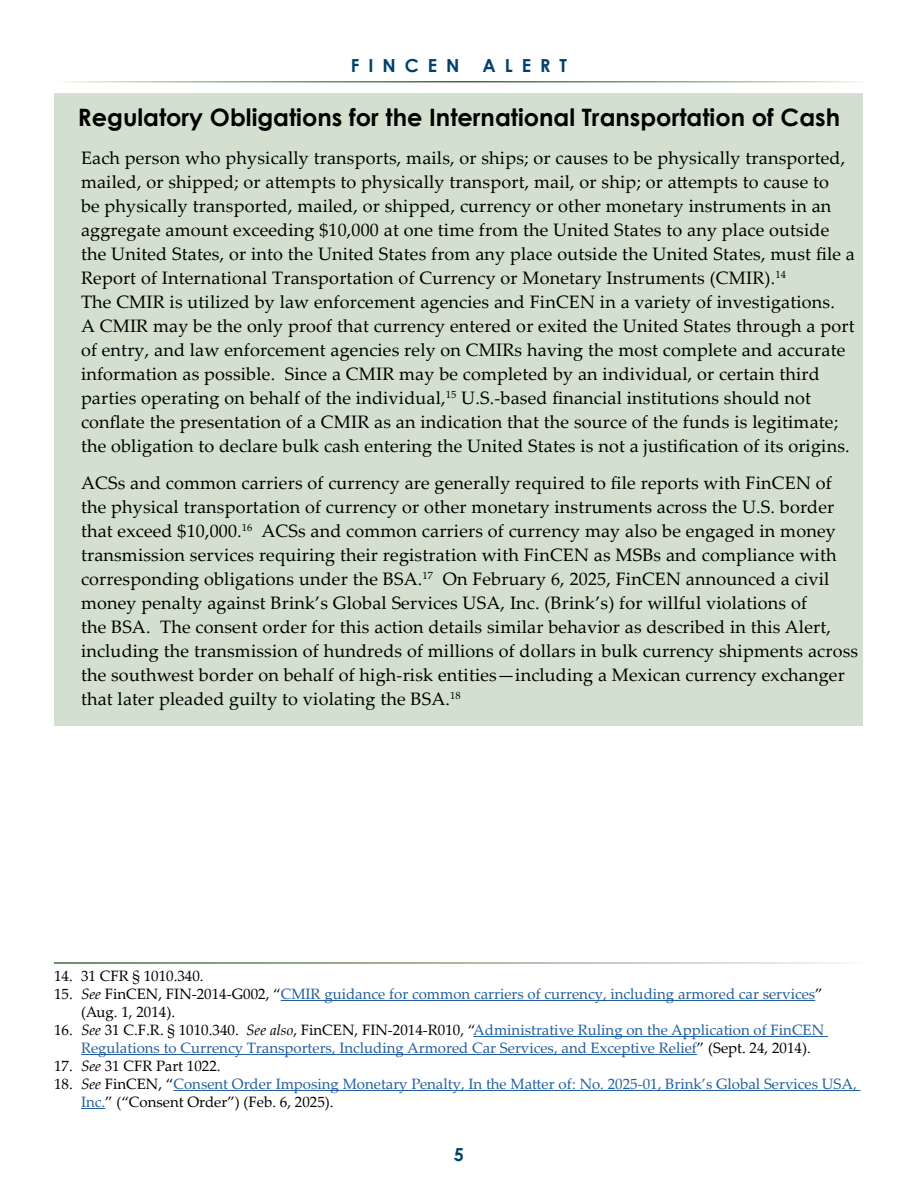
<style>
.page{position:relative;width:918px;height:1188px;background:#fff}
.page>*{position:absolute;margin:0;border:0;box-sizing:border-box;transform-origin:0 0}
.Header_1{font:700 24px "Century Gothic";color:#000}
.Text_Indent{font:18px/24px "Palatino Linotype";letter-spacing:.01em;color:#000}
.t1{font:700 18px "Century Gothic";letter-spacing:.5em;color:#00416b}
.Footnote_-_Auto{font:15px/18px "Palatino Linotype";color:#215e9e}
.Footnote_-_Auto-2{font:15px "Palatino Linotype";color:#000}
.s1{color:#000}
.s2{font-style:italic;color:#000}
.s3{font-style:italic}
</style>
<div class="page">
<div style="left:55px;top:93px;width:808px;height:633px;background:#d3e0cf"></div>
<hr style="left:281px;top:1000px;width:534px;height:1px;background:#215e9e">
<hr style="left:473px;top:1036px;width:355px;height:1px;background:#215e9e">
<hr style="left:81px;top:1054px;width:616px;height:1px;background:#215e9e">
<hr style="left:173px;top:1090px;width:688px;height:1px;background:#215e9e">
<svg style="left:81px;top:1108px;width:24px;height:1px"></svg>
<p class="t1" style="left:351px;top:52px;width:110px">FINCEN</p>
<p class="t1" style="left:483px;top:52px;width:86px">ALERT</p>
<h2 class="Header_1" style="left:78px;top:99px;width:764px">Regulatory Obligations for the International Transportation of Cash</h2>
<p class="Text_Indent" style="left:81px;top:145px;width:775px">Each person who physically transports, mails, or ships; or causes to be physically transported, mailed, or shipped; or attempts to physically transport, mail, or ship; or attempts to cause to<br>be physically transported, mailed, or shipped, currency or other monetary instruments in an aggregate amount exceeding $10,000 at one time from the United States to any place outside the United States, or into the United States from any place outside the United States, must file a Report of International Transportation of Currency or Monetary Instruments (CMIR).<sup>14<br></sup>The CMIR is utilized by law enforcement agencies and FinCEN in a variety of investigations.<br>A CMIR may be the only proof that currency entered or exited the United States through a port of entry, and law enforcement agencies rely on CMIRs having the most complete and accurate information as possible. Since a CMIR may be completed by an individual, or certain third parties operating on behalf of the individual,<sup>15</sup> U.S.-based financial institutions should not conflate the presentation of a CMIR as an indication that the source of the funds is legitimate; the obligation to declare bulk cash entering the United States is not a justification of its origins.</p>
<p class="Text_Indent" style="left:81px;top:470px;width:779px">ACSs and common carriers of currency are generally required to file reports with FinCEN of the physical transportation of currency or other monetary instruments across the U.S. border that exceed $10,000.<sup>16</sup> ACSs and common carriers of currency may also be engaged in money transmission services requiring their registration with FinCEN as MSBs and compliance with corresponding obligations under the BSA.<sup>17</sup> On February 6, 2025, FinCEN announced a civil money penalty against Brink’s Global Services USA, Inc. (Brink’s) for willful violations of<br>the BSA. The consent order for this action details similar behavior as described in this Alert, including the transmission of hundreds of millions of dollars in bulk currency shipments across the southwest border on behalf of high-risk entities—including a Mexican currency exchanger that later pleaded guilty to violating the BSA.<sup>18</sup></p>
<p class="Footnote_-_Auto-2" style="left:54px;top:965px;width:151px">14. 31 CFR § 1010.340.</p>
<p class="Footnote_-_Auto" style="left:81px;top:984px;width:743px;text-indent:-27px"><span class="s1">15.</span> <span class="s2">See</span> <span class="s1">FinCEN, FIN-2014-G002, “</span>CMIR guidance for common carriers of currency, including armored car services<span class="s1">” (Aug. 1, 2014).</span></p>
<p class="Footnote_-_Auto" style="left:81px;top:1020px;width:745px;text-indent:-27px"><span class="s1">16.</span> <span class="s2">See</span> <span class="s1">31 C.F.R. § 1010.340.</span> <span class="s2">See also</span><span class="s1">, FinCEN, FIN-2014-R010, “</span>Administrative Ruling on the Application of FinCEN<br>Regulations to Currency Transporters, Including Armored Car Services, and Exceptive Relief<span class="s1">” (Sept. 24, 2014).</span></p>
<p class="Footnote_-_Auto-2" style="left:54px;top:1055px;width:168px">17. <span class="s3">See</span> 31 CFR Part 1022.</p>
<p class="Footnote_-_Auto" style="left:81px;top:1074px;width:777px;text-indent:-27px"><span class="s1">18.</span> <span class="s2">See</span> <span class="s1">FinCEN, “</span>Consent Order Imposing Monetary Penalty, In the Matter of: No. 2025-01, Brink’s Global Services USA,<br>Inc.<span class="s1">” (“Consent Order”) (Feb. 6, 2025).</span></p>
<p class="t1" style="left:454px;top:1141px;width:12px">5</p>
</div>
